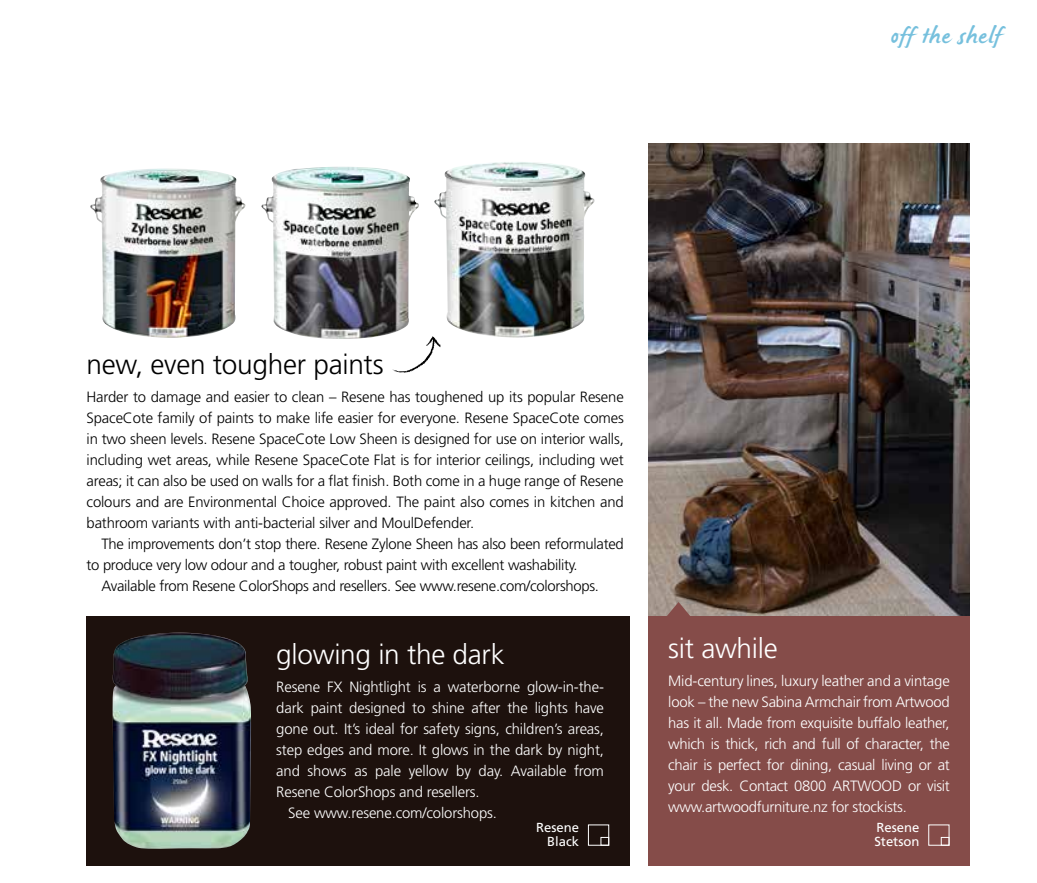
<style>
.page{position:relative;width:1037px;height:883px;background:#fff}
.page>*{position:absolute;margin:0;border:0;box-sizing:border-box;transform-origin:0 0}
.t1{font:300 28px "Frutiger";letter-spacing:-.01em;color:#fff}
.t2{font:300 28px "Frutiger";letter-spacing:-.01em;color:#000}
.t3{font:22.75px "James Paul";letter-spacing:.035em;color:#76c0dd}
.t4{font:300 14.88px/21px "Frutiger";letter-spacing:-.02em;color:#000;text-align:justify}
.t5{font:300 14.88px/21px "Frutiger";letter-spacing:-.01em;color:#fff;text-align:justify}
.t6{font:13.12px/13.1px "Frutiger";color:#fff}
</style>
<div class="page">
<div style="left:648px;top:143px;width:322px;height:723px;background:#854c49"></div>
<div style="left:87px;top:616px;width:543px;height:249px;background:#1d110d"></div>
<div style="left:928px;top:825px;width:21px;height:20px;border:1px solid #fff"></div>
<div style="left:941px;top:837px;width:8px;height:8px;border:1px solid #fff"></div>
<div style="left:588px;top:825px;width:21px;height:20px;border:1px solid #fff"></div>
<div style="left:601px;top:837px;width:8px;height:8px;border:1px solid #fff"></div>
<img style="left:113px;top:633px;width:138px;height:216px">
<svg style="left:393px;top:336px;width:48px;height:37px"></svg>
<img style="left:261px;top:167px;width:159px;height:172px">
<img style="left:90px;top:168px;width:155px;height:170px">
<img style="left:434px;top:162px;width:160px;height:176px">
<img style="left:648px;top:143px;width:322px;height:473px">
<svg style="left:666px;top:602px;width:25px;height:14px"></svg>
<h2 class="t3" style="left:890px;top:25px;width:112px">off the shelf</h2>
<h1 class="t2" style="left:87px;top:348px;width:298px">new, even tougher paints</h1>
<p class="t4" style="left:87px;top:386px;width:539px">Harder to damage and easier to clean – Resene has toughened up its popular Resene SpaceCote family of paints to make life easier for everyone. Resene SpaceCote comes in two sheen levels. Resene SpaceCote Low Sheen is designed for use on interior walls, including wet areas, while Resene SpaceCote Flat is for interior ceilings, including wet areas; it can also be used on walls for a flat finish. Both come in a huge range of Resene colours and are Environmental Choice approved. The paint also comes in kitchen and bathroom variants with anti-bacterial silver and MoulDefender.</p>
<p class="t4" style="left:101px;top:533px;width:524px">The improvements don’t stop there. Resene Zylone Sheen has also been reformulated</p>
<p class="t4" style="left:87px;top:554px;width:493px">to produce very low odour and a tougher, robust paint with excellent washability.</p>
<p class="t4" style="left:101px;top:575px;width:499px">Available from Resene ColorShops and resellers. See www.resene.com/colorshops.</p>
<h1 class="t1" style="left:276px;top:638px;width:230px">glowing in the dark</h1>
<p class="t5" style="left:276px;top:676px;width:329px">Resene FX Nightlight is a waterborne glow-in-the-</p>
<p class="t5" style="left:276px;top:697px;width:329px">dark paint designed to shine after the lights have</p>
<p class="t5" style="left:276px;top:718px;width:329px">gone out. It’s ideal for safety signs, children’s areas,</p>
<p class="t5" style="left:276px;top:739px;width:329px">step edges and more. It glows in the dark by night,</p>
<p class="t5" style="left:276px;top:760px;width:329px">and shows as pale yellow by day. Available from</p>
<p class="t5" style="left:276px;top:781px;width:205px">Resene ColorShops and resellers.</p>
<p class="t5" style="left:288px;top:802px;width:210px">See www.resene.com/colorshops.</p>
<p class="t6" style="left:536px;top:821px;width:45px;text-align:right">Resene<br>Black</p>
<h1 class="t1" style="left:668px;top:632px;width:111px">sit awhile</h1>
<p class="t5" style="left:668px;top:670px;width:283px">Mid-century lines, luxury leather and a vintage look – the new Sabina Armchair from Artwood has it all. Made from exquisite buffalo leather, which is thick, rich and full of character, the chair is perfect for dining, casual living or at your desk. Contact 0800 ARTWOOD or visit www.artwoodfurniture.nz for stockists.</p>
<p class="t6" style="left:874px;top:821px;width:47px">Resene<br>Stetson</p>
</div>
